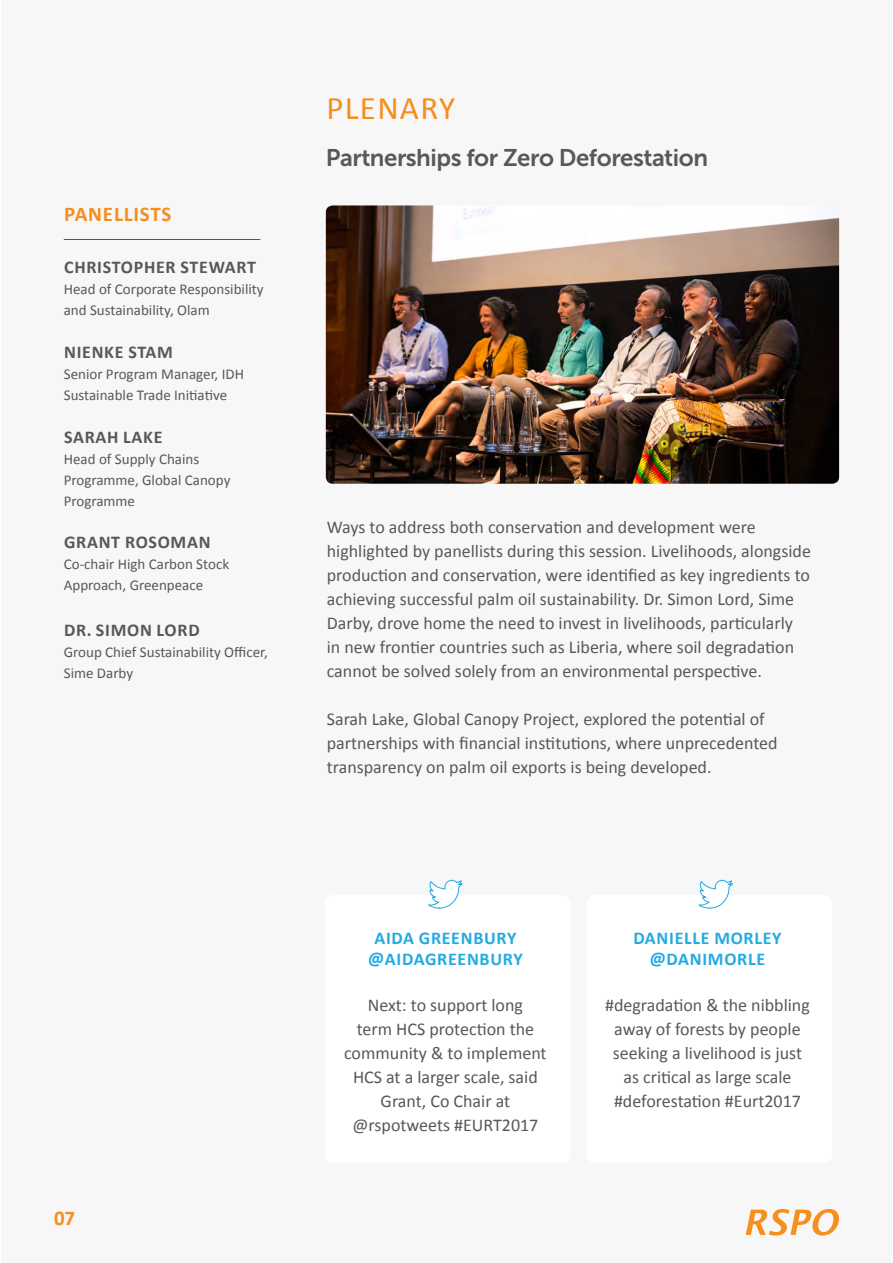
<style>
.page{position:relative;width:893px;height:1263px;background:#fff}
.page>*{position:absolute;margin:0;border:0;box-sizing:border-box;transform-origin:0 0}
.Heading_1{font:33px "Calibri";letter-spacing:.04em;color:#f68e1e}
.Intro{font:24px "Museo Sans 700";letter-spacing:-.02em;color:#57585a}
.Heading_3{font:700 21px "Calibri";letter-spacing:.04em;color:#f68e1e}
.Body_Copy{font:18px/24px "Calibri";color:#57585a}
.Heading_5{font:700 18px "Calibri";letter-spacing:.04em;color:#57585a}
.Heading_5-2{font:700 18px "Calibri";letter-spacing:.04em;color:#24aae1}
.Meta{font:15px/21px "Calibri";color:#57585a}
</style>
<div class="page">
<div style="left:1px;top:0;width:891px;height:1263px;background:#f7f7f7"></div>
<img style="left:326px;top:205px;width:513px;height:279px">
<hr style="left:64px;top:239px;width:196px;height:1px;background:#57585a">
<div style="left:325px;top:895px;width:245px;height:268px;background:#fff;border-radius:9px"></div>
<div style="left:587px;top:895px;width:245px;height:268px;background:#fff;border-radius:9px"></div>
<svg style="left:428px;top:879px;width:35px;height:30px"></svg>
<svg style="left:698px;top:879px;width:35px;height:30px"></svg>
<svg style="left:746px;top:1209px;width:93px;height:26px"></svg>
<p class="Heading_3" style="left:64px;top:201px;width:109px">PANELLISTS</p>
<p class="Heading_5" style="left:64px;top:256px;width:193px">CHRISTOPHER STEWART</p>
<p class="Meta" style="left:64px;top:279px;width:201px">Head of Corporate Responsibility and Sustainability, Olam</p>
<p class="Heading_5" style="left:64px;top:341px;width:110px">NIENKE STAM</p>
<p class="Meta" style="left:64px;top:364px;width:182px">Senior Program Manager, IDH<br>Sustainable Trade Initiative</p>
<p class="Heading_5" style="left:64px;top:425px;width:100px">SARAH LAKE</p>
<p class="Meta" style="left:64px;top:448px;width:168px">Head of Supply Chains<br>Programme, Global Canopy<br>Programme</p>
<p class="Heading_5" style="left:64px;top:531px;width:148px">GRANT ROSOMAN</p>
<p class="Meta" style="left:64px;top:554px;width:167px">Co-chair High Carbon Stock<br>Approach, Greenpeace</p>
<p class="Heading_5" style="left:64px;top:618px;width:137px">DR. SIMON LORD</p>
<p class="Meta" style="left:64px;top:641px;width:206px">Group Chief Sustainability Officer,<br>Sime Darby</p>
<p class="Heading_1" style="left:326px;top:87px;width:130px">PLENARY</p>
<p class="Intro" style="left:326px;top:144px;width:384px">Partnerships for Zero Deforestation</p>
<p class="Body_Copy" style="left:327px;top:515px;width:486px">Ways to address both conservation and development were highlighted by panellists during this session. Livelihoods, alongside production and conservation, were identified as key ingredients to achieving successful palm oil sustainability. Dr. Simon Lord, Sime Darby, drove home the need to invest in livelihoods, particularly in new frontier countries such as Liberia, where soil degradation cannot be solved solely from an environmental perspective.</p>
<p class="Body_Copy" style="left:327px;top:707px;width:452px">Sarah Lake, Global Canopy Project, explored the potential of partnerships with financial institutions, where unprecedented transparency on palm oil exports is being developed.</p>
<p class="Heading_3" style="left:54px;top:1204px;width:23px">07</p>
<p class="Heading_5-2" style="left:374px;top:926px;width:144px">AIDA GREENBURY</p>
<p class="Heading_5-2" style="left:368px;top:948px;width:156px">@AIDAGREENBURY</p>
<p class="Body_Copy" style="left:344px;top:993px;width:204px;text-align:center">Next: to support long<br>term HCS protection the community &amp; to implement<br>HCS at a larger scale, said<br>Grant, Co Chair at @rspotweets #EURT2017</p>
<p class="Heading_5-2" style="left:633px;top:926px;width:150px">DANIELLE MORLEY</p>
<p class="Heading_5-2" style="left:650px;top:948px;width:117px">@DANIMORLE</p>
<p class="Body_Copy" style="left:605px;top:993px;width:206px;text-align:center">#degradation &amp; the nibbling away of forests by people seeking a livelihood is just as critical as large scale #deforestation #Eurt2017</p>
</div>
